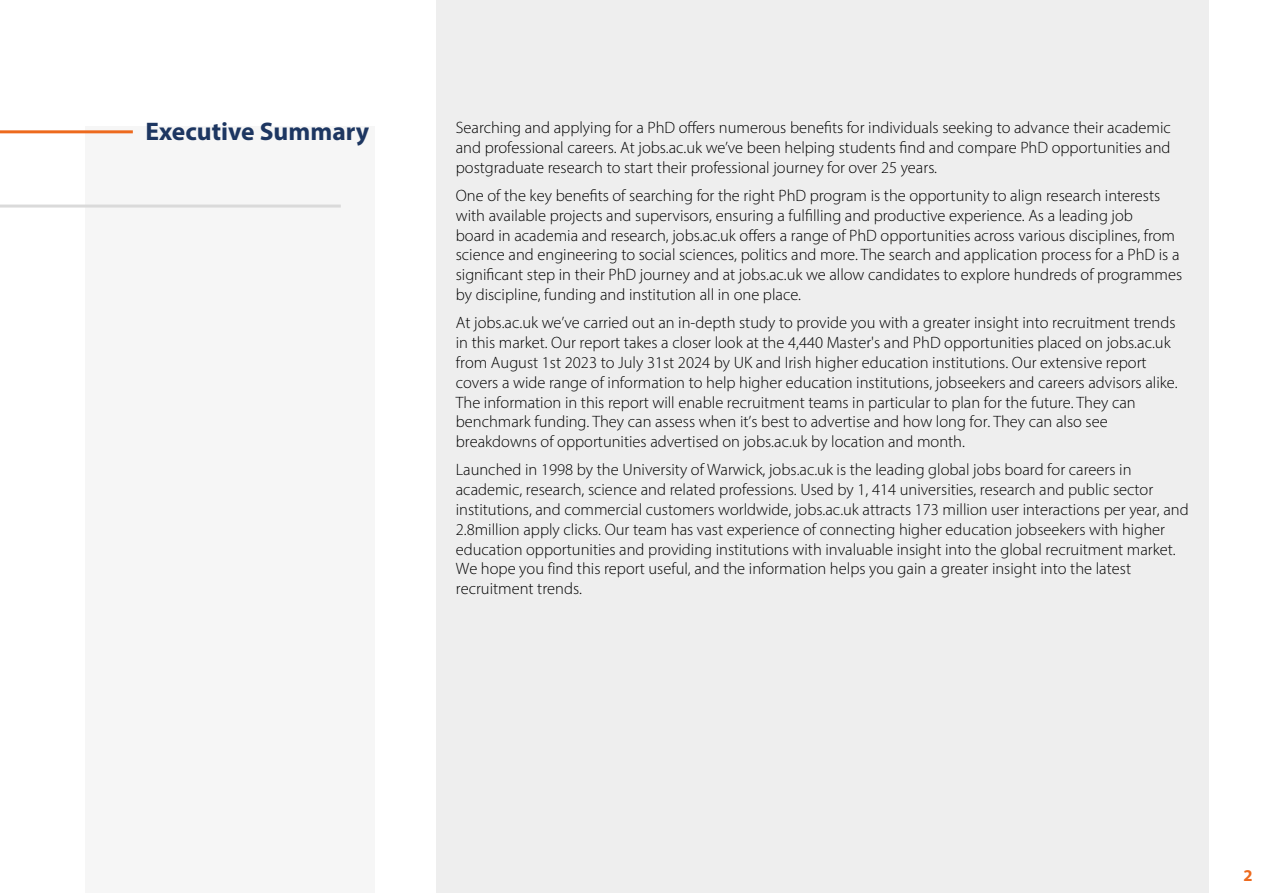
<style>
.page{position:relative;width:1263px;height:893px;background:#fff}
.page>*{position:absolute;margin:0;border:0;box-sizing:border-box;transform-origin:0 0}
.t1{font:700 25.5px "Myriad Pro";color:#1d3661}
.t2{font:300 16.5px/19.8px "Myriad Pro";color:#000}
.t3{font:700 16.5px "Myriad Pro";color:#ed6a1e}
</style>
<div class="page">
<div style="left:85px;top:126px;width:289px;height:767px;background:#f6f6f6"></div>
<hr style="left:0;top:130px;width:133px;height:3px;background:#ed6a1e">
<div style="left:436px;top:0;width:773px;height:893px;background:#eee"></div>
<hr style="left:0;top:205px;width:341px;height:3px;background:#dadada">
<h1 class="t1" style="left:146px;top:115px;width:225px">Executive Summary</h1>
<p class="t2" style="left:456px;top:118px;width:716px;text-align:justify">Searching and applying for a PhD offers numerous benefits for individuals seeking to advance their academic and professional careers. At jobs.ac.uk we’ve been helping students find and compare PhD opportunities and postgraduate research to start their professional journey for over 25 years.</p>
<p class="t2" style="left:456px;top:185px;width:728px">One of the key benefits of searching for the right PhD program is the opportunity to align research interests with available projects and supervisors, ensuring a fulfilling and productive experience. As a leading job<br>board in academia and research, jobs.ac.uk offers a range of PhD opportunities across various disciplines, from science and engineering to social sciences, politics and more. The search and application process for a PhD is a significant step in their PhD journey and at jobs.ac.uk we allow candidates to explore hundreds of programmes by discipline, funding and institution all in one place.</p>
<p class="t2" style="left:456px;top:313px;width:723px">At jobs.ac.uk we’ve carried out an in-depth study to provide you with a greater insight into recruitment trends in this market. Our report takes a closer look at the 4,440 Master's and PhD opportunities placed on jobs.ac.uk from August 1st 2023 to July 31st 2024 by UK and Irish higher education institutions. Our extensive report covers a wide range of information to help higher education institutions, jobseekers and careers advisors alike.<br>The information in this report will enable recruitment teams in particular to plan for the future. They can benchmark funding. They can assess when it’s best to advertise and how long for. They can also see breakdowns of opportunities advertised on jobs.ac.uk by location and month.</p>
<p class="t2" style="left:456px;top:460px;width:734px">Launched in 1998 by the University of Warwick, jobs.ac.uk is the leading global jobs board for careers in academic, research, science and related professions. Used by 1, 414 universities, research and public sector institutions, and commercial customers worldwide, jobs.ac.uk attracts 173 million user interactions per year, and 2.8million apply clicks. Our team has vast experience of connecting higher education jobseekers with higher education opportunities and providing institutions with invaluable insight into the global recruitment market.<br>We hope you find this report useful, and the information helps you gain a greater insight into the latest recruitment trends.</p>
<p class="t3" style="left:1243px;top:865px;width:11px">2</p>
</div>
